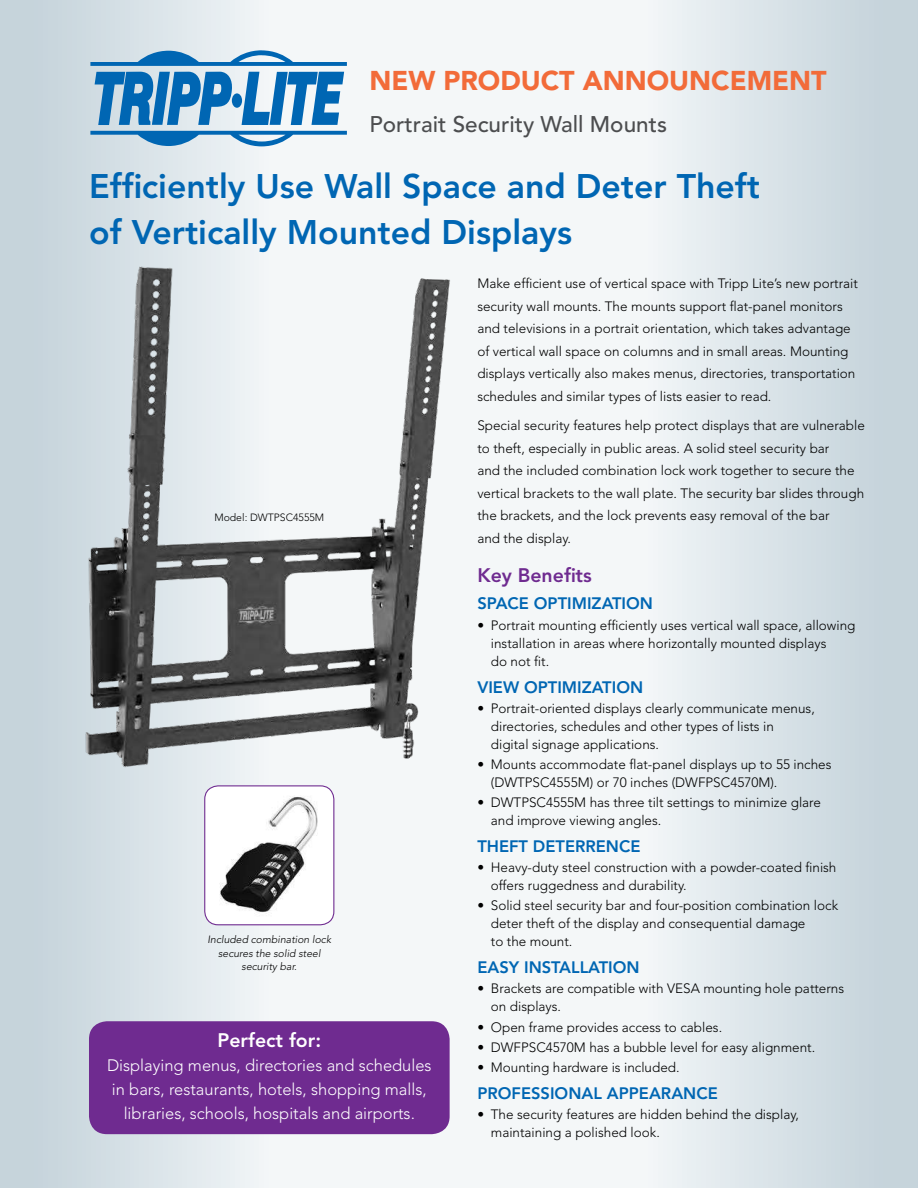
<style>
.page{position:relative;width:918px;height:1188px;background:#fff}
.page>*{position:absolute;margin:0;border:0;box-sizing:border-box;transform-origin:0 0}
.t1{font:800 33.9px/46.5px "Avenir";color:#0066b3}
.t2{font:900 27px "Avenir";color:#f26b39}
.t3{font:500 22.5px "Avenir";color:#4c4d4f}
.t4{font:800 19.5px "Avenir";color:#fff}
.t5{font:800 19.5px "Avenir";color:#6f2b90}
.t6{font:300 16.5px/24px "Avenir";color:#fff;text-align:center}
.t7{font:800 16.5px "Avenir";color:#0066b3}
.t8{font:300 13.5px/18px "Avenir";color:#000}
.t9{font:italic 300 10.5px/13.5px "Avenir";color:#000;text-align:center}
.t10{font:300 10.5px "Avenir";color:#000}
</style>
<div class="page">
<img style="left:0;top:0;width:917px;height:1188px">
<img style="left:77px;top:253px;width:385px;height:577px">
<div style="left:89px;top:1021px;width:361px;height:113px;background:#6f2b90;border-radius:18px"></div>
<div style="left:232px;top:93px;width:10px;height:15px;background:#0066b3;border-radius:50%"></div>
<svg style="left:95px;top:72px;width:138px;height:53px;background:#4f93c6"></svg>
<svg style="left:242px;top:72px;width:102px;height:53px"></svg>
<svg style="left:90px;top:50px;width:257px;height:16px"></svg>
<svg style="left:90px;top:131px;width:257px;height:15px"></svg>
<img style="left:205px;top:786px;width:129px;height:139px">
<div style="left:204px;top:785px;width:130px;height:140px;border:1px solid #6f2b90;border-radius:14px"></div>
<h2 class="t2" style="left:369px;top:65px;width:459px">NEW PRODUCT ANNOUNCEMENT</h2>
<h3 class="t3" style="left:369px;top:115px;width:299px">Portrait Security Wall Mounts</h3>
<h1 class="t1" style="left:89px;top:165px;width:672px">Efficiently Use Wall Space and Deter Theft of Vertically Mounted Displays</h1>
<p class="t8" style="left:477px;top:274px;width:382px;line-height:22.5px">Make efficient use of vertical space with Tripp Lite’s new portrait security wall mounts. The mounts support flat-panel monitors and televisions in a portrait orientation, which takes advantage of vertical wall space on columns and in small areas. Mounting displays vertically also makes menus, directories, transportation schedules and similar types of lists easier to read.</p>
<p class="t8" style="left:477px;top:415px;width:389px;line-height:22.5px">Special security features help protect displays that are vulnerable to theft, especially in public areas. A solid steel security bar<br>and the included combination lock work together to secure the vertical brackets to the wall plate. The security bar slides through the brackets, and the lock prevents easy removal of the bar<br>and the display.</p>
<h3 class="t5" style="left:477px;top:567px;width:116px">Key Benefits</h3>
<p class="t7" style="left:477px;top:597px;width:177px">SPACE OPTIMIZATION</p>
<p class="t8" style="left:491px;top:617px;width:366px;text-indent:-14px">• Portrait mounting efficiently uses vertical wall space, allowing installation in areas where horizontally mounted displays<br>do not fit.</p>
<p class="t7" style="left:477px;top:680px;width:167px">VIEW OPTIMIZATION</p>
<p class="t8" style="left:491px;top:700px;width:326px;text-indent:-14px">• Portrait-oriented displays clearly communicate menus, directories, schedules and other types of lists in digital signage applications.</p>
<p class="t8" style="left:491px;top:756px;width:342px;text-indent:-14px">• Mounts accommodate flat-panel displays up to 55 inches (DWTPSC4555M) or 70 inches (DWFPSC4570M).</p>
<p class="t8" style="left:491px;top:794px;width:332px;text-indent:-13px">• DWTPSC4555M has three tilt settings to minimize glare and improve viewing angles.</p>
<p class="t7" style="left:477px;top:839px;width:165px">THEFT DETERRENCE</p>
<p class="t8" style="left:491px;top:860px;width:347px;text-indent:-14px">• Heavy-duty steel construction with a powder-coated finish offers ruggedness and durability.</p>
<p class="t8" style="left:491px;top:898px;width:349px;text-indent:-14px">• Solid steel security bar and four-position combination lock deter theft of the display and consequential damage<br>to the mount.</p>
<p class="t7" style="left:477px;top:961px;width:164px">EASY INSTALLATION</p>
<p class="t8" style="left:491px;top:981px;width:355px;text-indent:-13px">• Brackets are compatible with VESA mounting hole patterns on displays.</p>
<p class="t8" style="left:477px;top:1019px;width:246px">• Open frame provides access to cables.</p>
<p class="t8" style="left:477px;top:1039px;width:339px">• DWFPSC4570M has a bubble level for easy alignment.</p>
<p class="t8" style="left:477px;top:1059px;width:204px">• Mounting hardware is included.</p>
<p class="t7" style="left:477px;top:1086px;width:242px">PROFESSIONAL APPEARANCE</p>
<p class="t8" style="left:491px;top:1107px;width:310px;text-indent:-14px">• The security features are hidden behind the display, maintaining a polished look.</p>
<p class="t10" style="left:214px;top:513px;width:111px">Model: DWTPSC4555M</p>
<p class="t9" style="left:208px;top:934px;width:125px">Included combination lock secures the solid steel security bar.</p>
<h3 class="t4" style="left:218px;top:1032px;width:105px">Perfect for:</h3>
<p class="t6" style="left:107px;top:1055px;width:326px">Displaying menus, directories and schedules in bars, restaurants, hotels, shopping malls, libraries, schools, hospitals and airports.</p>
</div>
